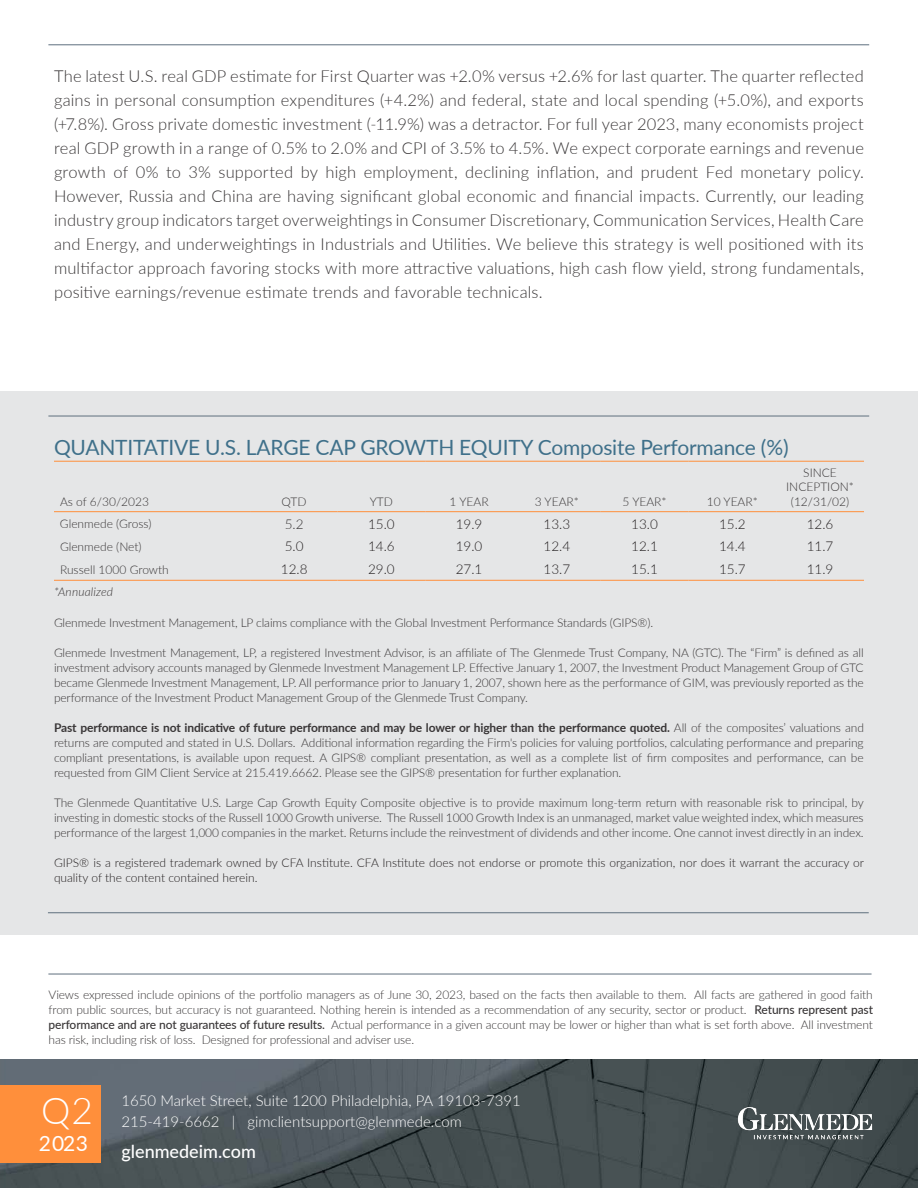
<style>
.page{position:relative;width:918px;height:1188px;background:#fff}
.page>*{position:absolute;margin:0;border:0;box-sizing:border-box;transform-origin:0 0}
.Event_Title{font:300 37.05px "Lato";color:#fff}
.Blue_Body-_left_just{font:21px "Lato";letter-spacing:-.01em;color:#3f708a}
.Event_Title-2{font:21px "Lato";color:#fff}
.t1{font:500 18px "Lato";color:#fff}
.Blue_Body-_left_just-2{font:300 16.5px/24px "Lato";letter-spacing:.01em;color:#393637;text-align:justify}
.t2{font:300 15px "Lato";color:#fff}
.t3{font:300 13.5px "Lato";color:#231f20}
.t4{font:300 13.5px "Lato";color:#393637}
.Blue_Body-_left_just-3{font:300 12px/15px "Lato";letter-spacing:-.01em;color:#393637;text-align:justify}
.t5{font:300 12px/15px "Lato";color:#231f20}
.Blue_Body-_left_just-4{font:italic 300 12px "Lato";letter-spacing:.015em;color:#393637}
.s1{font-weight:700}
.s2{font-weight:500}
</style>
<div class="page">
<hr style="left:48px;top:45px;width:821px;height:1px;background:#5e6f7e">
<img style="left:0;top:1060px;width:918px;height:128px">
<div style="left:0;top:1085px;width:100px;height:78px;background:#ff8f3b"></div>
<hr style="left:48px;top:974px;width:824px;height:1px;background:#5e6f7e">
<div style="left:0;top:392px;width:918px;height:543px;background:#e5e6e7"></div>
<hr style="left:48px;top:416px;width:821px;height:1px;background:#5e6f7e">
<hr style="left:48px;top:912px;width:821px;height:1px;background:#5e6f7e">
<hr style="left:54px;top:580px;width:197px;height:1px;background:#ff8f3b">
<hr style="left:251px;top:580px;width:86px;height:1px;background:#ff8f3b">
<hr style="left:338px;top:580px;width:87px;height:1px;background:#ff8f3b">
<hr style="left:425px;top:580px;width:88px;height:1px;background:#ff8f3b">
<hr style="left:513px;top:580px;width:88px;height:1px;background:#ff8f3b">
<hr style="left:601px;top:580px;width:87px;height:1px;background:#ff8f3b">
<hr style="left:688px;top:580px;width:88px;height:1px;background:#ff8f3b">
<hr style="left:776px;top:580px;width:88px;height:1px;background:#ff8f3b">
<hr style="left:54px;top:461px;width:197px;height:1px;background:#ff8f3b">
<hr style="left:251px;top:461px;width:86px;height:1px;background:#ff8f3b">
<hr style="left:338px;top:461px;width:87px;height:1px;background:#ff8f3b">
<hr style="left:425px;top:461px;width:88px;height:1px;background:#ff8f3b">
<hr style="left:513px;top:461px;width:88px;height:1px;background:#ff8f3b">
<hr style="left:601px;top:461px;width:87px;height:1px;background:#ff8f3b">
<hr style="left:688px;top:461px;width:88px;height:1px;background:#ff8f3b">
<hr style="left:776px;top:461px;width:88px;height:1px;background:#ff8f3b">
<hr style="left:54px;top:511px;width:197px;height:1px;background:#ff8f3b">
<hr style="left:251px;top:511px;width:86px;height:1px;background:#ff8f3b">
<hr style="left:338px;top:511px;width:87px;height:1px;background:#ff8f3b">
<hr style="left:425px;top:511px;width:88px;height:1px;background:#ff8f3b">
<hr style="left:513px;top:511px;width:88px;height:1px;background:#ff8f3b">
<hr style="left:601px;top:511px;width:87px;height:1px;background:#ff8f3b">
<hr style="left:688px;top:511px;width:88px;height:1px;background:#ff8f3b">
<hr style="left:776px;top:511px;width:88px;height:1px;background:#ff8f3b">
<img style="left:723px;top:1106px;width:163px;height:35px">
<p class="Blue_Body-_left_just-2" style="left:54px;top:64px;width:811px">The latest U.S. real GDP estimate for First Quarter was +2.0% versus +2.6% for last quarter. The quarter reflected gains in personal consumption expenditures (+4.2%) and federal, state and local spending (+5.0%), and exports (+7.8%). Gross private domestic investment (-11.9%) was a detractor. For full year 2023, many economists project real GDP growth in a range of 0.5% to 2.0% and CPI of 3.5% to 4.5%. We expect corporate earnings and revenue growth of 0% to 3% supported by high employment, declining inflation, and prudent Fed monetary policy.<br>However, Russia and China are having significant global economic and financial impacts. Currently, our leading industry group indicators target overweightings in Consumer Discretionary, Communication Services, Health Care and Energy, and underweightings in Industrials and Utilities. We believe this strategy is well positioned with its multifactor approach favoring stocks with more attractive valuations, high cash flow yield, strong fundamentals, positive earnings/revenue estimate trends and favorable technicals.</p>
<p class="Blue_Body-_left_just" style="left:54px;top:432px;width:736px">QUANTITATIVE U.S. LARGE CAP GROWTH EQUITY Composite Performance (%)</p>
<p class="Blue_Body-_left_just-3" style="left:60px;top:493px;width:91px">As of 6/30/2023</p>
<p class="Blue_Body-_left_just-3" style="left:282px;top:493px;width:27px">QTD</p>
<p class="Blue_Body-_left_just-3" style="left:370px;top:493px;width:25px">YTD</p>
<p class="Blue_Body-_left_just-3" style="left:450px;top:493px;width:41px">1 YEAR</p>
<p class="Blue_Body-_left_just-3" style="left:535px;top:493px;width:46px">3 YEAR*</p>
<p class="Blue_Body-_left_just-3" style="left:623px;top:493px;width:46px">5 YEAR*</p>
<p class="Blue_Body-_left_just-3" style="left:707px;top:493px;width:53px">10 YEAR*</p>
<p class="Blue_Body-_left_just-3" style="left:786px;top:465px;width:69px;line-height:14.4px;text-align:center">SINCE<br>INCEPTION* (12/31/02)</p>
<p class="Blue_Body-_left_just-3" style="left:60px;top:516px;width:93px">Glenmede (Gross)</p>
<p class="t4" style="left:285px;top:514px;width:20px">5.2</p>
<p class="t3" style="left:368px;top:514px;width:28px">15.0</p>
<p class="t3" style="left:456px;top:514px;width:28px">19.9</p>
<p class="t3" style="left:544px;top:514px;width:28px">13.3</p>
<p class="t3" style="left:631px;top:514px;width:28px">13.0</p>
<p class="t3" style="left:719px;top:514px;width:28px">15.2</p>
<p class="t3" style="left:807px;top:514px;width:28px">12.6</p>
<p class="Blue_Body-_left_just-3" style="left:60px;top:539px;width:83px">Glenmede (Net)</p>
<p class="t3" style="left:285px;top:537px;width:20px">5.0</p>
<p class="t3" style="left:368px;top:537px;width:28px">14.6</p>
<p class="t3" style="left:456px;top:537px;width:28px">19.0</p>
<p class="t3" style="left:544px;top:537px;width:28px">12.4</p>
<p class="t3" style="left:631px;top:537px;width:28px">12.1</p>
<p class="t3" style="left:719px;top:537px;width:28px">14.4</p>
<p class="t3" style="left:807px;top:537px;width:28px">11.7</p>
<p class="Blue_Body-_left_just-3" style="left:60px;top:561px;width:110px">Russell 1000 Growth</p>
<p class="t3" style="left:281px;top:560px;width:28px">12.8</p>
<p class="t3" style="left:368px;top:560px;width:28px">29.0</p>
<p class="t3" style="left:456px;top:560px;width:28px">27.1</p>
<p class="t3" style="left:544px;top:560px;width:28px">13.7</p>
<p class="t3" style="left:631px;top:560px;width:28px">15.1</p>
<p class="t3" style="left:719px;top:560px;width:28px">15.7</p>
<p class="t3" style="left:807px;top:560px;width:28px">11.9</p>
<p class="Blue_Body-_left_just-4" style="left:54px;top:583px;width:61px">*Annualized</p>
<p class="Blue_Body-_left_just-3" style="left:54px;top:615px;width:601px">Glenmede Investment Management, LP claims compliance with the Global Investment Performance Standards (GIPS®).</p>
<p class="Blue_Body-_left_just-3" style="left:54px;top:645px;width:811px">Glenmede Investment Management, LP, a registered Investment Advisor, is an affiliate of The Glenmede Trust Company, NA (GTC). The “Firm” is defined as all investment advisory accounts managed by Glenmede Investment Management LP. Effective January 1, 2007, the Investment Product Management Group of GTC became Glenmede Investment Management, LP. All performance prior to January 1, 2007, shown here as the performance of GIM, was previously reported as the performance of the Investment Product Management Group of the Glenmede Trust Company.</p>
<p class="Blue_Body-_left_just-3" style="left:54px;top:720px;width:811px"><span class="s1">Past performance is not indicative of future performance and may be lower or higher than the performance quoted.</span> All of the composites’ valuations and returns are computed and stated in U.S. Dollars. Additional information regarding the Firm's policies for valuing portfolios, calculating performance and preparing compliant presentations, is available upon request. A GIPS® compliant presentation, as well as a complete list of firm composites and performance, can be requested from GIM Client Service at 215.419.6662. Please see the GIPS® presentation for further explanation.</p>
<p class="Blue_Body-_left_just-3" style="left:54px;top:795px;width:811px">The Glenmede Quantitative U.S. Large Cap Growth Equity Composite objective is to provide maximum long-term return with reasonable risk to principal, by investing in domestic stocks of the Russell 1000 Growth universe. The Russell 1000 Growth Index is an unmanaged, market value weighted index, which measures performance of the largest 1,000 companies in the market. Returns include the reinvestment of dividends and other income. One cannot invest directly in an index.</p>
<p class="t5" style="left:54px;top:855px;width:812px">GIPS® is a registered trademark owned by CFA Institute. CFA Institute does not endorse or promote this organization, nor does it warrant the accuracy or quality of the content contained herein.</p>
<p class="Blue_Body-_left_just-3" style="left:49px;top:987px;width:826px">Views expressed include opinions of the portfolio managers as of June 30, 2023, based on the facts then available to them. All facts are gathered in good faith from public sources, but accuracy is not guaranteed. Nothing herein is intended as a recommendation of any security, sector or product. <span class="s2">Returns represent past performance and are not guarantees of future results.</span> Actual performance in a given account may be lower or higher than what is set forth above. All investment has risk, including risk of loss. Designed for professional and adviser use.</p>
<p class="Event_Title" style="left:41px;top:1085px;width:53px">Q2</p>
<p class="Event_Title-2" style="left:39px;top:1128px;width:51px">2023</p>
<p class="t2" style="left:122px;top:1091px;width:401px">1650 Market Street, Suite 1200 Philadelphia, PA 19103-7391</p>
<p class="t2" style="left:122px;top:1112px;width:342px">215-419-6662 | gimclientsupport@glenmede.com</p>
<p class="t1" style="left:122px;top:1139px;width:136px">glenmedeim.com</p>
</div>
